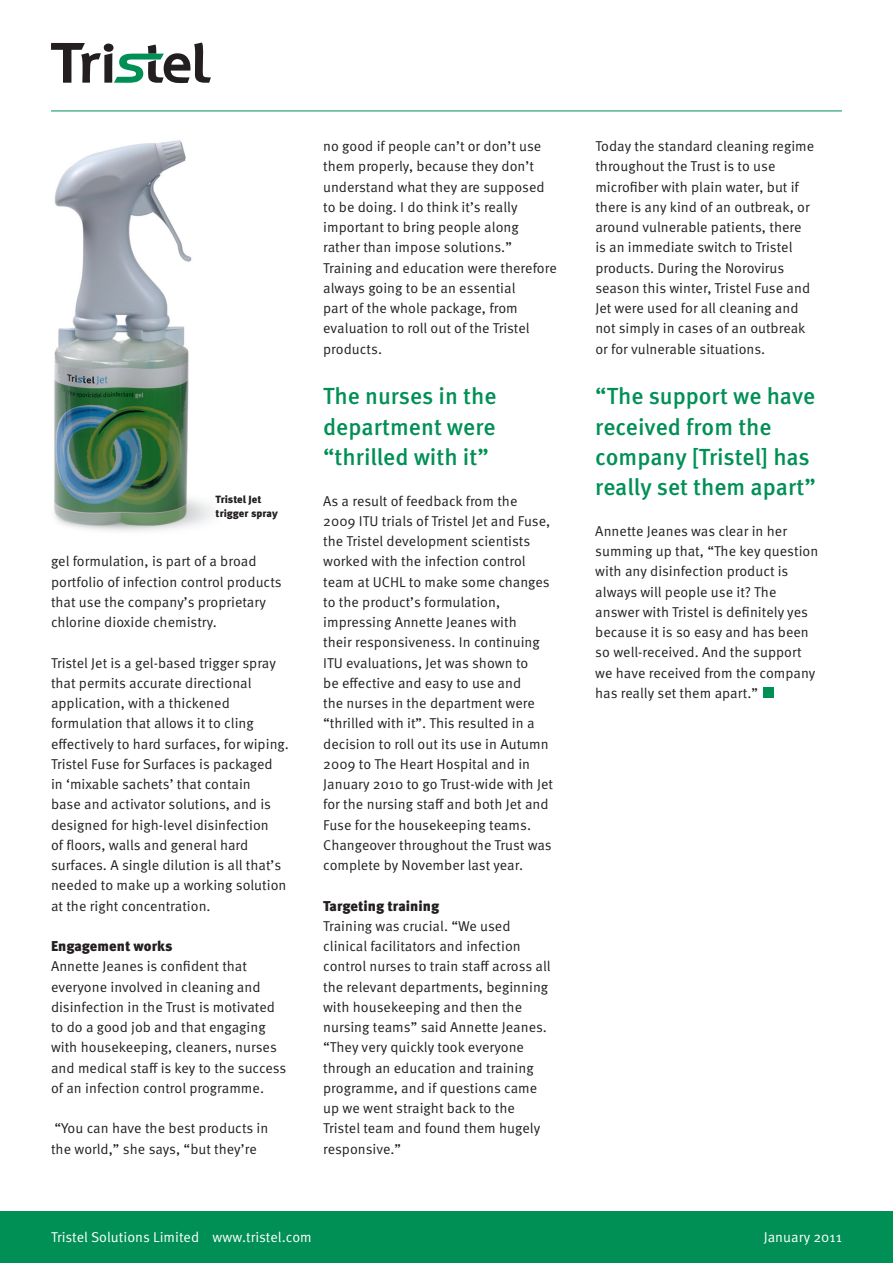
<style>
.page{position:relative;width:893px;height:1263px;background:#fff}
.page>*{position:absolute;margin:0;border:0;box-sizing:border-box;transform-origin:0 0}
.t1{font:500 23.25px/30.3px "Meta Pro";color:#009055;text-align:justify}
.t2{font:14.25px/20.2px "Meta Pro";color:#231f20}
.t3{font:14.25px "Meta Pro";color:#fff}
.t4{font:900 14.25px "Meta Pro";color:#231f20}
.t5{font:900 10.5px/14.2px "Meta Pro";color:#231f20}
</style>
<div class="page">
<img style="left:54px;top:140px;width:159px;height:391px">
<div style="left:763px;top:687px;width:11px;height:11px;background:#009055"></div>
<hr style="left:51px;top:111px;width:791px;height:1px;background:#009055">
<svg style="left:51px;top:43px;width:160px;height:40px"></svg>
<div style="left:0;top:1212px;width:893px;height:51px;background:#009055"></div>
<p class="t5" style="left:216px;top:493px;width:64px">Tristel Jet trigger spray</p>
<p class="t2" style="left:51px;top:551px;width:232px">gel formulation, is part of a broad portfolio of infection control products that use the company’s proprietary chlorine dioxide chemistry.</p>
<p class="t2" style="left:51px;top:653px;width:239px">Tristel Jet is a gel-based trigger spray that permits accurate directional application, with a thickened formulation that allows it to cling effectively to hard surfaces, for wiping.<br>Tristel Fuse for Surfaces is packaged<br>in ‘mixable sachets’ that contain<br>base and activator solutions, and is designed for high-level disinfection<br>of floors, walls and general hard surfaces. A single dilution is all that’s needed to make up a working solution at the right concentration.</p>
<p class="t4" style="left:51px;top:937px;width:123px">Engagement works</p>
<p class="t2" style="left:51px;top:956px;width:237px">Annette Jeanes is confident that everyone involved in cleaning and disinfection in the Trust is motivated to do a good job and that engaging with housekeeping, cleaners, nurses and medical staff is key to the success of an infection control programme.</p>
<p class="t2" style="left:51px;top:1118px;width:219px">“You can have the best products in the world,” she says, “but they’re</p>
<p class="t2" style="left:323px;top:136px;width:235px">no good if people can’t or don’t use them properly, because they don’t understand what they are supposed to be doing. I do think it’s really important to bring people along rather than impose solutions.”<br>Training and education were therefore always going to be an essential<br>part of the whole package, from evaluation to roll out of the Tristel products.</p>
<h1 class="t1" style="left:323px;top:381px;width:175px">The nurses in the department were “thrilled with it”</h1>
<p class="t2" style="left:323px;top:491px;width:231px">As a result of feedback from the 2009 ITU trials of Tristel Jet and Fuse, the Tristel development scientists worked with the infection control team at UCHL to make some changes to the product’s formulation, impressing Annette Jeanes with<br>their responsiveness. In continuing ITU evaluations, Jet was shown to<br>be effective and easy to use and<br>the nurses in the department were “thrilled with it”. This resulted in a decision to roll out its use in Autumn 2009 to The Heart Hospital and in January 2010 to go Trust-wide with Jet for the nursing staff and both Jet and Fuse for the housekeeping teams.<br>Changeover throughout the Trust was complete by November last year.</p>
<p class="t4" style="left:323px;top:897px;width:117px">Targeting training</p>
<p class="t2" style="left:323px;top:916px;width:229px">Training was crucial. “We used clinical facilitators and infection control nurses to train staff across all the relevant departments, beginning with housekeeping and then the nursing teams” said Annette Jeanes. “They very quickly took everyone through an education and training programme, and if questions came up we went straight back to the<br>Tristel team and found them hugely responsive.”</p>
<p class="t2" style="left:595px;top:136px;width:220px">Today the standard cleaning regime throughout the Trust is to use microfiber with plain water, but if there is any kind of an outbreak, or around vulnerable patients, there is an immediate switch to Tristel products. During the Norovirus season this winter, Tristel Fuse and Jet were used for all cleaning and not simply in cases of an outbreak or for vulnerable situations.</p>
<h1 class="t1" style="left:595px;top:381px;width:222px;text-align:left">“The support we have received from the company [Tristel] has really set them apart”</h1>
<p class="t2" style="left:595px;top:521px;width:224px">Annette Jeanes was clear in her summing up that, “The key question with any disinfection product is always will people use it? The answer with Tristel is definitely yes because it is so easy and has been so well-received. And the support we have received from the company has really set them apart.”</p>
<p class="t3" style="left:51px;top:1228px;width:262px">Tristel Solutions Limited www.tristel.com</p>
<p class="t3" style="left:764px;top:1228px;width:80px">January 2011</p>
</div>
